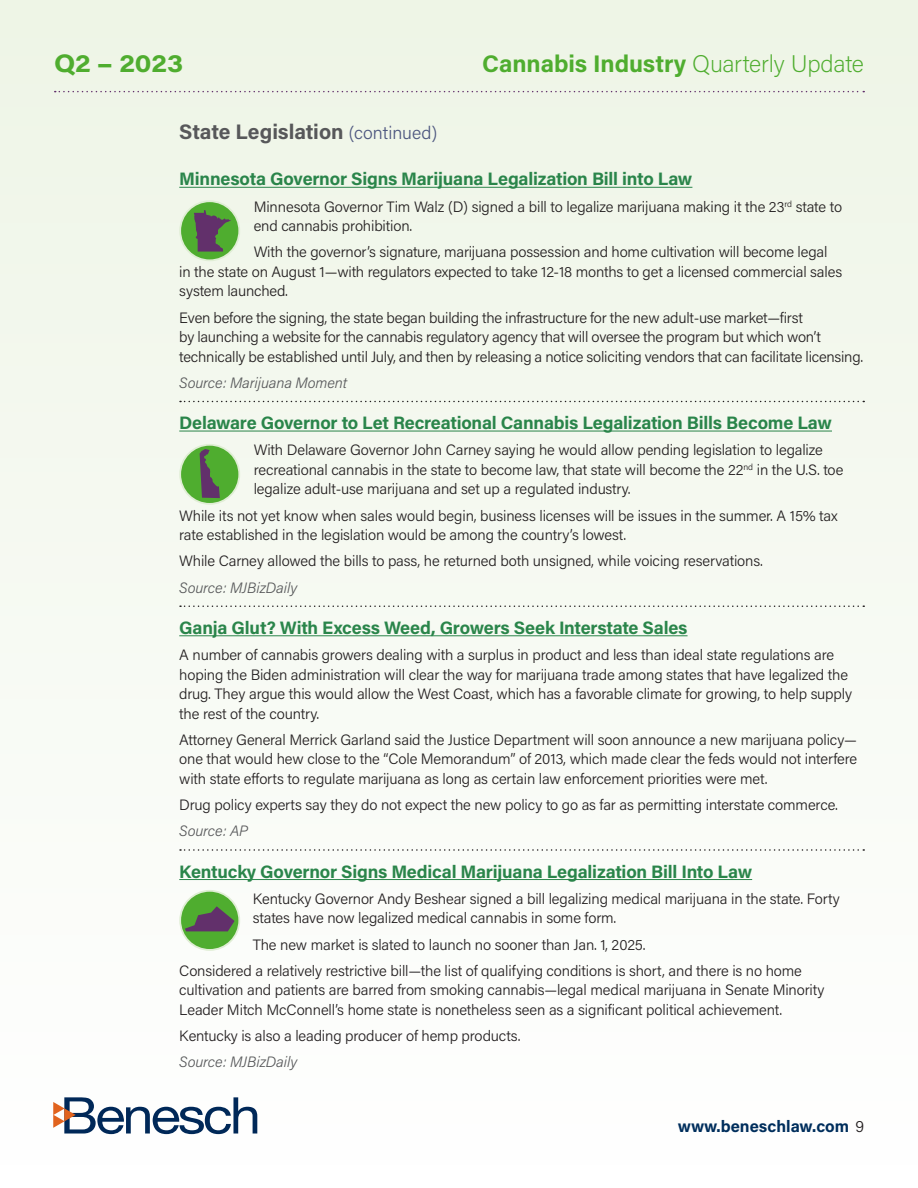
<style>
.page{position:relative;width:918px;height:1188px;background:#fff}
.page>*{position:absolute;margin:0;border:0;box-sizing:border-box;transform-origin:0 0}
.t1{font:700 24.75px "Acumin Pro Wide";color:#4fad2f}
.t2{font:700 24px "Acumin Pro";letter-spacing:-.005em;color:#4fad2f}
.SectionHead_Smaller{font:700 21px "Acumin Pro";letter-spacing:-.005em;color:#57585a}
.BoldSubhead_RuleAbov{font:700 18px "Acumin Pro";letter-spacing:-.01em;color:#2a854a}
.BoldSubhead_Hyperlin{font:700 18px "Acumin Pro";letter-spacing:-.01em;color:#2a854a}
.t3{font:700 16.5px "Acumin Pro";color:#002e5c}
.Text{font:300 15px/19.5px "Acumin Pro";letter-spacing:-.01em;color:#231f20}
.Source_Italic{font:italic 300 15px "Acumin Pro";letter-spacing:-.01em;color:#57585a}
.s1{font-weight:200}
.s2{font-weight:300;font-size:18px;color:#4e5880}
.s3{font-weight:300;color:#231f20}
</style>
<div class="page">
<div style="left:0;top:0;width:918px;height:1165px;background:#f6f9f2"></div>
<svg style="left:53px;top:1097px;width:204px;height:37px"></svg>
<svg style="left:55px;top:91px;width:809px;height:1px"></svg>
<hr style="left:179px;top:187px;width:513px;height:1px;background:#2a854a">
<svg style="left:180px;top:401px;width:684px;height:1px"></svg>
<hr style="left:179px;top:431px;width:653px;height:1px;background:#2a854a">
<svg style="left:180px;top:605px;width:684px;height:2px"></svg>
<hr style="left:179px;top:635px;width:509px;height:1px;background:#2a854a">
<svg style="left:180px;top:849px;width:684px;height:2px"></svg>
<hr style="left:179px;top:879px;width:573px;height:1px;background:#2a854a">
<div style="left:180px;top:891px;width:59px;height:59px;background:#4fad2f;border-radius:50%"></div>
<div style="left:179px;top:890px;width:61px;height:61px;border:2px solid #e0eed5;border-radius:50%"></div>
<svg style="left:185px;top:906px;width:50px;height:25px"></svg>
<div style="left:180px;top:201px;width:59px;height:59px;background:#4fad2f;border-radius:50%"></div>
<div style="left:179px;top:200px;width:61px;height:61px;border:2px solid #e0eed5;border-radius:50%"></div>
<svg style="left:194px;top:210px;width:37px;height:42px"></svg>
<div style="left:180px;top:445px;width:59px;height:59px;background:#4fad2f;border-radius:50%"></div>
<div style="left:179px;top:444px;width:61px;height:61px;border:2px solid #e0eed5;border-radius:50%"></div>
<svg style="left:200px;top:449px;width:20px;height:49px"></svg>
<h1 class="t1" style="left:54px;top:45px;width:131px">Q2 – 2023</h1>
<h2 class="t2" style="left:482px;top:47px;width:383px">Cannabis Industry <span class="s1">Quarterly Update</span></h2>
<p class="SectionHead_Smaller" style="left:179px;top:117px;width:260px">State Legislation <span class="s2">(continued)</span></p>
<p class="BoldSubhead_Hyperlin" style="left:179px;top:167px;width:515px">Minnesota Governor Signs Marijuana Legalization Bill into Law</p>
<p class="Text" style="left:254px;top:196px;width:590px">Minnesota Governor Tim Walz (D) signed a bill to legalize marijuana making it the 23<sup>rd</sup> state to end cannabis prohibition.</p>
<p class="Text" style="left:179px;top:242px;width:664px;text-indent:74px">With the governor’s signature, marijuana possession and home cultivation will become legal in the state on August 1—with regulators expected to take 12-18 months to get a licensed commercial sales system launched.</p>
<p class="Text" style="left:179px;top:307px;width:685px">Even before the signing, the state began building the infrastructure for the new adult-use market—first<br>by launching a website for the cannabis regulatory agency that will oversee the program but which won’t technically be established until July, and then by releasing a notice soliciting vendors that can facilitate licensing.</p>
<p class="Source_Italic" style="left:179px;top:372px;width:169px">Source: Marijuana Moment</p>
<p class="BoldSubhead_RuleAbov" style="left:179px;top:410px;width:654px">Delaware Governor to Let Recreational Cannabis Legalization Bills Become Law</p>
<p class="Text" style="left:254px;top:440px;width:591px">With Delaware Governor John Carney saying he would allow pending legislation to legalize recreational cannabis in the state to become law, that state will become the 22<sup>nd</sup> in the U.S. toe legalize adult-use marijuana and set up a regulated industry.</p>
<p class="Text" style="left:179px;top:505px;width:660px">While its not yet know when sales would begin, business licenses will be issues in the summer. A 15% tax rate established in the legislation would be among the country’s lowest.</p>
<p class="Text" style="left:179px;top:551px;width:585px">While Carney allowed the bills to pass, he returned both unsigned, while voicing reservations.</p>
<p class="Source_Italic" style="left:179px;top:577px;width:120px">Source: MJBizDaily</p>
<p class="BoldSubhead_RuleAbov" style="left:179px;top:615px;width:510px">Ganja Glut? With Excess Weed, Growers Seek Interstate Sales</p>
<p class="Text" style="left:179px;top:645px;width:674px">A number of cannabis growers dealing with a surplus in product and less than ideal state regulations are hoping the Biden administration will clear the way for marijuana trade among states that have legalized the drug. They argue this would allow the West Coast, which has a favorable climate for growing, to help supply the rest of the country.</p>
<p class="Text" style="left:179px;top:729px;width:679px;text-align:justify">Attorney General Merrick Garland said the Justice Department will soon announce a new marijuana policy— one that would hew close to the “Cole Memorandum” of 2013, which made clear the feds would not interfere with state efforts to regulate marijuana as long as certain law enforcement priorities were met.</p>
<p class="Text" style="left:179px;top:795px;width:660px">Drug policy experts say they do not expect the new policy to go as far as permitting interstate commerce.</p>
<p class="Source_Italic" style="left:179px;top:821px;width:70px">Source: AP</p>
<p class="BoldSubhead_RuleAbov" style="left:179px;top:859px;width:574px">Kentucky Governor Signs Medical Marijuana Legalization Bill Into Law</p>
<p class="Text" style="left:253px;top:888px;width:589px">Kentucky Governor Andy Beshear signed a bill legalizing medical marijuana in the state. Forty states have now legalized medical cannabis in some form.</p>
<p class="Text" style="left:253px;top:934px;width:394px">The new market is slated to launch no sooner than Jan. 1, 2025.</p>
<p class="Text" style="left:179px;top:960px;width:647px">Considered a relatively restrictive bill—the list of qualifying conditions is short, and there is no home cultivation and patients are barred from smoking cannabis—legal medical marijuana in Senate Minority<br>Leader Mitch McConnell’s home state is nonetheless seen as a significant political achievement.</p>
<p class="Text" style="left:179px;top:1026px;width:343px">Kentucky is also a leading producer of hemp products.</p>
<p class="Source_Italic" style="left:179px;top:1052px;width:120px">Source: MJBizDaily</p>
<p class="t3" style="left:678px;top:1115px;width:188px">www.beneschlaw.com <span class="s3">9</span></p>
</div>
